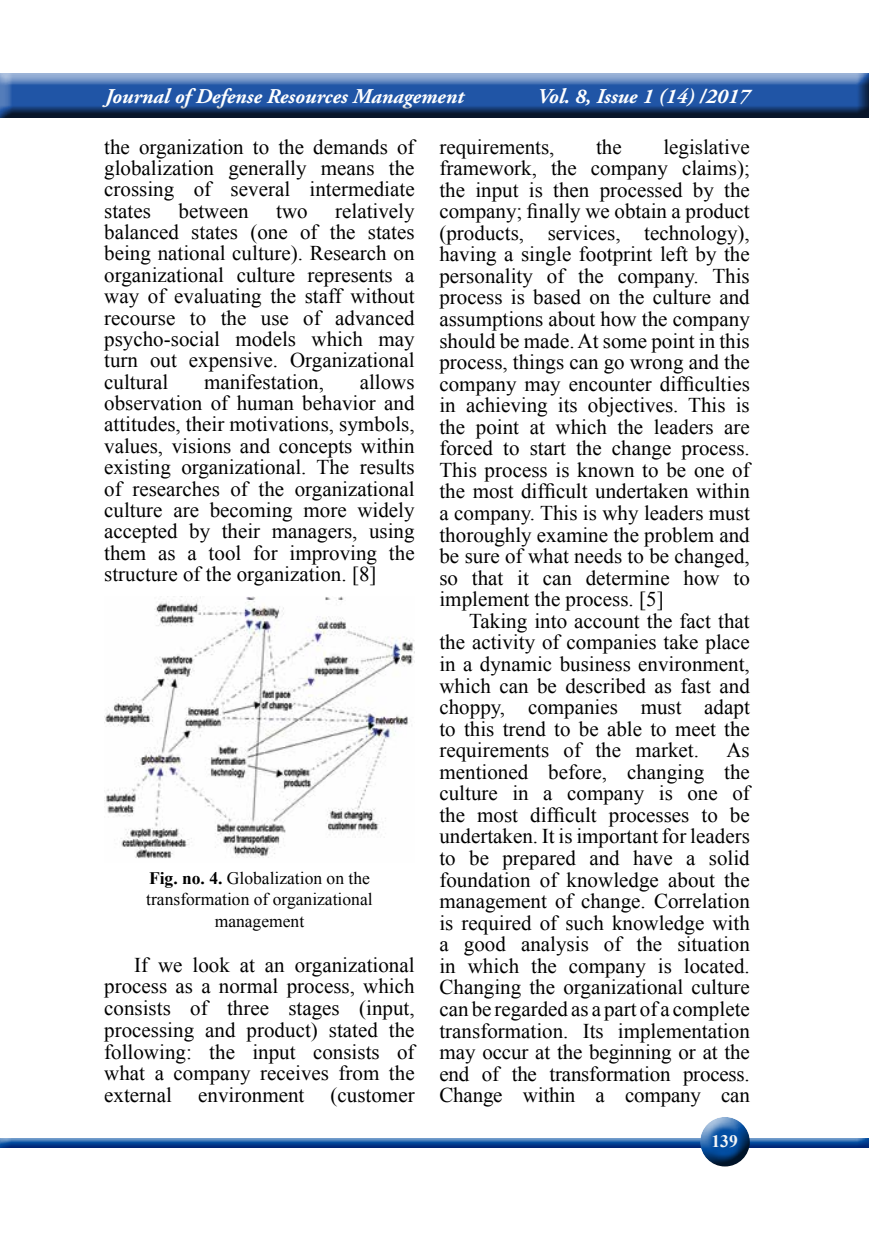
<style>
.page{position:relative;width:869px;height:1241px;background:#fff}
.page>*{position:absolute;margin:0;border:0;box-sizing:border-box;transform-origin:0 0}
.t1{font:21px/21.5px "Times New Roman";color:#000;text-align:justify}
.t2{font:italic 700 21px "Adobe Garamond Pro";color:#fff}
.t3{font:17.5px/21.3px "Times New Roman";color:#000;text-align:center}
.t4{font:700 17.5px "Times New Roman";color:#f5f6f6}
.s1{font-weight:700}
</style>
<div class="page">
<div style="left:0;top:1136px;width:868px;height:14px;background:#034ea2;opacity:.75"></div>
<div style="left:697px;top:1113px;width:58px;height:38px;background:#fff;opacity:.75"></div>
<div style="left:697px;top:1121px;width:65px;height:45px;background:#000;opacity:.75"></div>
<div style="left:0;top:73px;width:868px;height:48px;background:#000;opacity:.75"></div>
<hr style="left:0;top:73px;width:1px;height:47px;background:#000;opacity:.75">
<img style="left:104px;top:596px;width:310px;height:262px">
<p class="t2" style="left:105px;top:84px;width:360px">Journal of Defense Resources Management</p>
<p class="t2" style="left:537px;top:84px;width:214px">Vol. 8, Issue 1 (14) /2017</p>
<p class="t1" style="left:104px;top:135px;width:312px">the organization to the demands of globalization generally means the crossing of several intermediate states</p>
<p class="t1" style="left:439px;top:135px;width:312px;text-indent:224px">legislative framework, the company claims); the input is then processed by the company; finally we obtain a product (products, services, technology), having a single footprint left by the personality of the company. This process is based on the culture and assumptions about how the company should be made. At some point in this process, things can go wrong and the company may encounter difficulties in achieving its objectives. This is the point at which the leaders are forced to start the change process.<br>This process is known to be one of the most difficult undertaken within a company. This is why leaders must thoroughly examine the problem and be sure of what needs to be changed, so that it can determine how to implement the process. [5]</p>
<p class="t1" style="left:439px;top:609px;width:312px;text-indent:30px">Taking into account the fact that the activity of companies take place in a dynamic business environment, which can be described as fast and choppy, companies must adapt to this trend to be able to meet the requirements of the market.</p>
<p class="t1" style="left:439px;top:135px;width:116px">requirements,</p>
<p class="t1" style="left:596px;top:135px;width:27px">the</p>
<p class="t1" style="left:104px;top:200px;width:312px;text-indent:231px">relatively balanced states (one of the states being national culture). Research on organizational culture represents a way of evaluating the staff without recourse to the use of advanced psycho-social models which may turn out expensive. Organizational cultural</p>
<p class="t1" style="left:178px;top:199px;width:71px">between</p>
<p class="t1" style="left:276px;top:199px;width:33px">two</p>
<p class="t1" style="left:104px;top:370px;width:312px;text-indent:255px">allows observation of human behavior and attitudes, their motivations, symbols, values, visions and concepts within existing organizational. The results of researches of the organizational culture are becoming more widely accepted by their managers, using them as a tool for improving the structure of the organization. [8]</p>
<p class="t1" style="left:204px;top:370px;width:121px">manifestation,</p>
<p class="t1" style="left:439px;top:739px;width:312px;text-indent:287px">As mentioned before, changing the culture in a company is one of the most difficult processes to be undertaken. It is important for leaders to be prepared and have a solid foundation of knowledge about the management of change. Correlation is required of such knowledge with a good analysis of the situation in which the company is located.<br>Changing the organizational culture can be regarded as a part of a complete transformation. Its implementation may occur at the beginning or at the end of the transformation process.<br>Change within a company can</p>
<p class="t3" style="left:146px;top:866px;width:228px"><span class="s1">Fig. no. 4.</span> Globalization on the transformation of organizational management</p>
<p class="t1" style="left:104px;top:953px;width:312px;text-indent:30px">If we look at an organizational process as a normal process, which consists of three stages (input, processing and product) stated the following: the input consists of what a company receives from the external environment (customer</p>
<p class="t4" style="left:711px;top:1128px;width:28px">139</p>
</div>
